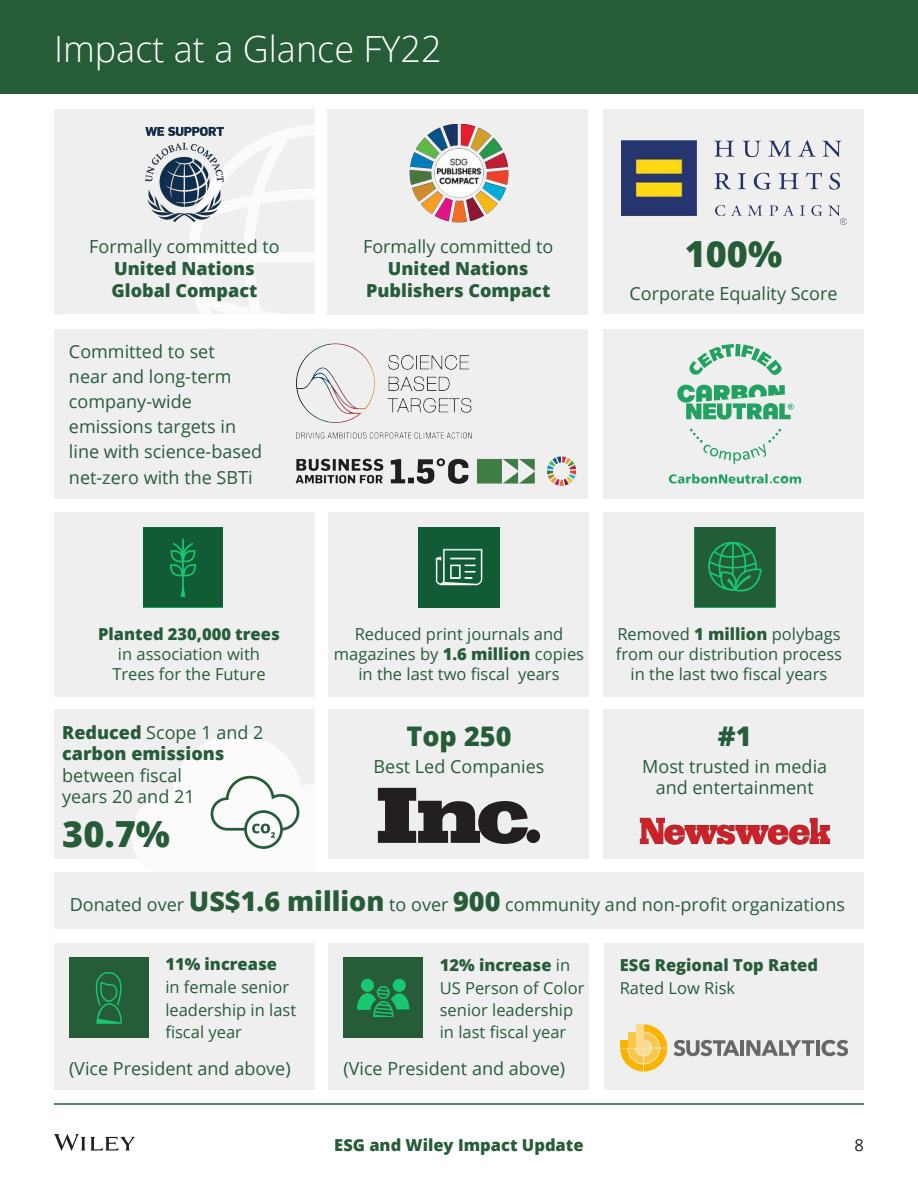
<style>
.page{position:relative;width:918px;height:1188px;background:#fff}
.page>*{position:absolute;margin:0;border:0;box-sizing:border-box;transform-origin:0 0}
.t1{font:300 36px "Open Sans";color:#fff}
.Section_Title{font:800 36px "Open Sans";color:#275c39}
.Section_Title-2{font:800 27px "Open Sans";color:#275c39}
.Section_Title-3{font:18px/25.2px "Open Sans";color:#275c39}
.Section_Title-4{font:800 18px/21.6px "Open Sans";color:#275c39;text-align:center}
.Section_Title-5{font:16.5px/19.8px "Open Sans";color:#275c39;text-align:center}
.Section_Title-6{font:800 16.5px/22.4px "Open Sans";color:#275c39}
.t2{font:16.5px "Open Sans";color:#231f20}
.s1{font-weight:400}
.s2{font-weight:800}
.s3{font-weight:800;font-size:27px}
</style>
<div class="page">
<svg style="left:54px;top:1134px;width:81px;height:17px"></svg>
<hr style="left:54px;top:1103px;width:810px;height:2px;background:#275c39">
<div style="left:0;top:0;width:918px;height:94px;background:#275c39"></div>
<div style="left:54px;top:710px;width:261px;height:149px;background:#efeff0"></div>
<div style="left:54px;top:109px;width:261px;height:206px;background:#efeff0"></div>
<svg style="left:188px;top:125px;width:127px;height:190px"></svg>
<div style="left:54px;top:329px;width:534px;height:170px;background:#efeff0"></div>
<div style="left:54px;top:512px;width:261px;height:184px;background:#efeff0"></div>
<div style="left:54px;top:872px;width:810px;height:57px;background:#efeff0"></div>
<div style="left:328px;top:512px;width:262px;height:184px;background:#efeff0"></div>
<div style="left:328px;top:710px;width:262px;height:149px;background:#efeff0"></div>
<div style="left:54px;top:943px;width:261px;height:147px;background:#efeff0"></div>
<div style="left:328px;top:943px;width:262px;height:147px;background:#efeff0"></div>
<div style="left:604px;top:943px;width:260px;height:147px;background:#efeff0"></div>
<div style="left:603px;top:329px;width:261px;height:170px;background:#efeff0"></div>
<div style="left:603px;top:512px;width:261px;height:184px;background:#efeff0"></div>
<div style="left:603px;top:710px;width:261px;height:149px;background:#efeff0"></div>
<img style="left:145px;top:125px;width:93px;height:100px">
<svg style="left:143px;top:527px;width:80px;height:80px"></svg>
<img style="left:419px;top:527px;width:80px;height:80px">
<svg style="left:694px;top:527px;width:82px;height:80px"></svg>
<img style="left:639px;top:817px;width:192px;height:28px">
<svg style="left:673px;top:1040px;width:66px;height:16px"></svg>
<hr style="left:740px;top:1040px;width:4px;height:16px;background:#64686b">
<svg style="left:746px;top:1040px;width:68px;height:16px"></svg>
<hr style="left:816px;top:1040px;width:4px;height:16px;background:#64686b">
<svg style="left:821px;top:1040px;width:27px;height:16px"></svg>
<svg style="left:620px;top:1024px;width:47px;height:48px"></svg>
<div style="left:636px;top:1025px;width:7px;height:23px;background:#fcda8d"></div>
<div style="left:628px;top:1032px;width:7px;height:16px;background:#fac64c"></div>
<div style="left:620px;top:1040px;width:7px;height:8px;background:#f7b400"></div>
<div style="left:603px;top:109px;width:261px;height:206px;background:#efeff0"></div>
<svg style="left:132px;top:735px;width:183px;height:124px"></svg>
<svg style="left:378px;top:788px;width:150px;height:56px"></svg>
<div style="left:526px;top:829px;width:14px;height:14px;background:#231f20;border-radius:50%"></div>
<img style="left:296px;top:343px;width:176px;height:96px">
<img style="left:295px;top:456px;width:282px;height:30px">
<div style="left:327px;top:109px;width:261px;height:206px;background:#efeff0"></div>
<img style="left:409px;top:124px;width:100px;height:99px">
<img style="left:621px;top:141px;width:225px;height:84px">
<div style="left:69px;top:958px;width:80px;height:80px;background:#275c39"></div>
<svg style="left:95px;top:972px;width:27px;height:52px"></svg>
<div style="left:343px;top:958px;width:80px;height:80px;background:#275c39"></div>
<svg style="left:357px;top:979px;width:52px;height:38px"></svg>
<svg style="left:677px;top:385px;width:117px;height:35px"></svg>
<svg style="left:669px;top:474px;width:132px;height:10px"></svg>
<svg style="left:689px;top:344px;width:93px;height:31px"></svg>
<svg style="left:690px;top:429px;width:91px;height:35px"></svg>
<p class="t1" style="left:54px;top:25px;width:389px">Impact at a Glance FY22</p>
<p class="Section_Title-4" style="left:89px;top:235px;width:192px"><span class="s1">Formally committed to<br></span>United Nations<br>Global Compact</p>
<p class="Section_Title-3" style="left:69px;top:338px;width:195px">Committed to set<br>near and long-term company-wide emissions targets in line with science-based net-zero with the SBTi</p>
<p class="Section_Title-4" style="left:363px;top:235px;width:192px"><span class="s1">Formally committed to<br></span>United Nations<br>Publishers Compact</p>
<p class="Section_Title" style="left:685px;top:227px;width:99px">100%</p>
<p class="Section_Title-3" style="left:629px;top:280px;width:210px">Corporate Equality Score</p>
<p class="Section_Title-5" style="left:98px;top:624px;width:183px"><span class="s2">Planted 230,000 trees </span>in association with<br>Trees for the Future</p>
<p class="Section_Title-5" style="left:334px;top:624px;width:252px">Reduced print journals and magazines by <span class="s2">1.6 million</span> copies in the last two fiscal years</p>
<p class="Section_Title-5" style="left:616px;top:624px;width:228px">Removed <span class="s2">1 million</span> polybags from our distribution process in the last two fiscal years</p>
<p class="Section_Title-3" style="left:62px;top:721px;width:203px;line-height:21.6px"><span class="s2">Reduced</span> Scope 1 and 2 <span class="s2">carbon emissions </span>between fiscal<br>years 20 and 21</p>
<p class="Section_Title" style="left:62px;top:806px;width:109px">30.7%</p>
<p class="Section_Title-2" style="left:407px;top:715px;width:107px">Top 250</p>
<p class="Section_Title-3" style="left:374px;top:753px;width:172px">Best Led Companies</p>
<p class="Section_Title-2" style="left:718px;top:715px;width:35px">#1</p>
<p class="Section_Title-3" style="left:642px;top:755px;width:186px;line-height:21.6px;text-align:center">Most trusted in media and entertainment</p>
<p class="Section_Title-3" style="left:70px;top:892px;width:777px">Donated over <span class="s3">US$1.6 million</span> to over <span class="s3">900</span> community and non-profit organizations</p>
<p class="Section_Title-5" style="left:165px;top:953px;width:132px;line-height:22.6px;text-align:left"><span class="s2">11% increase<br></span>in female senior leadership in last fiscal year</p>
<p class="Section_Title-5" style="left:440px;top:954px;width:146px;line-height:22.2px;text-align:left"><span class="s2">12% increase</span> in<br>US Person of Color senior leadership in last fiscal year</p>
<p class="Section_Title-6" style="left:620px;top:953px;width:200px">ESG Regional Top Rated<br><span class="s1">Rated Low Risk</span></p>
<p class="Section_Title-3" style="left:69px;top:1055px;width:223px">(Vice President and above)</p>
<p class="Section_Title-3" style="left:343px;top:1055px;width:223px">(Vice President and above)</p>
<p class="Section_Title-6" style="left:334px;top:1133px;width:251px">ESG and Wiley Impact Update</p>
<p class="t2" style="left:855px;top:1134px;width:11px">8</p>
</div>
